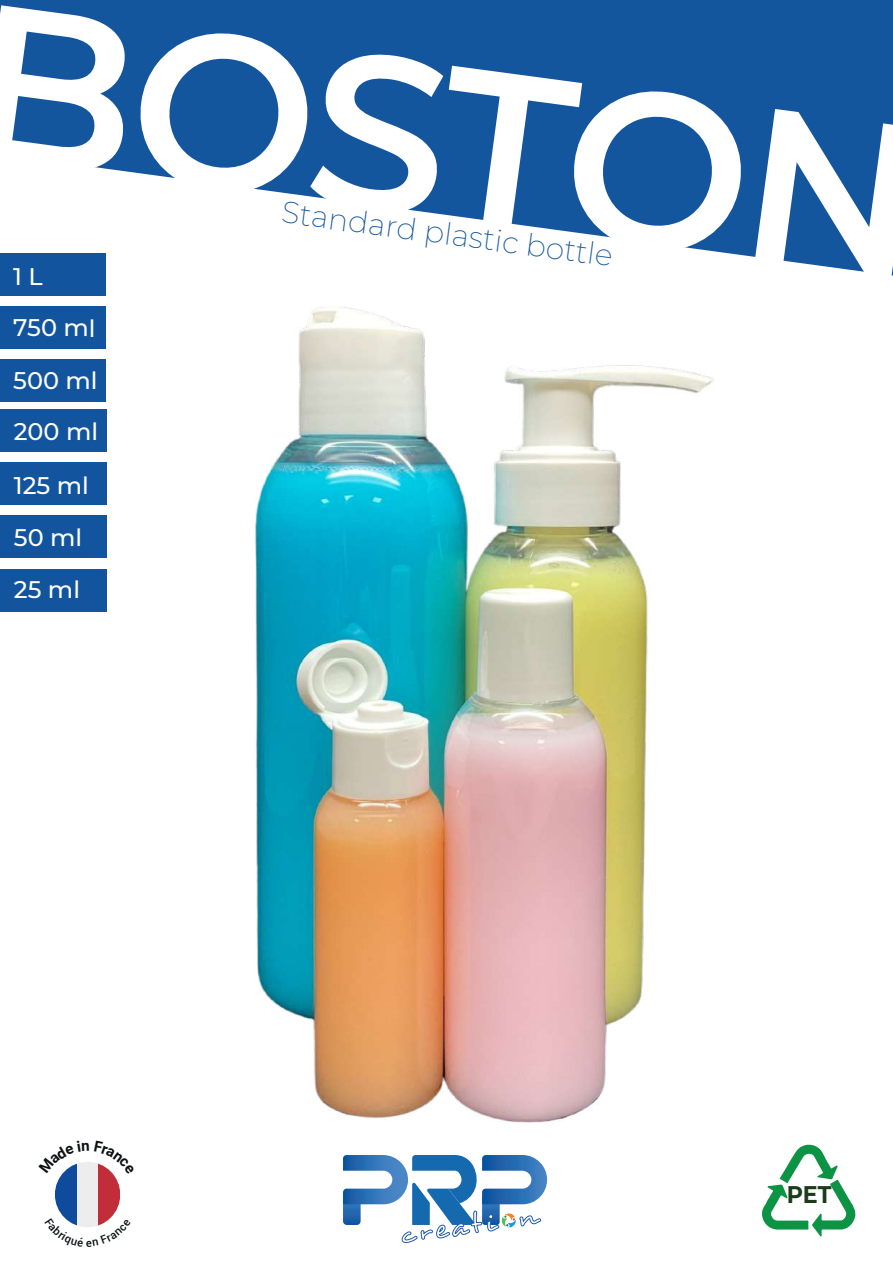
<style>
.page{position:relative;width:893px;height:1263px;background:#fff}
.page>*{position:absolute;margin:0;border:0;box-sizing:border-box;transform-origin:0 0}
.t1{font:600 221.1px "Montserrat";color:#fff}
.t2{font:200 30px "Montserrat";color:#14569e}
.t3{font:500 24px/52.1px "Montserrat";letter-spacing:-.005em;color:#fff}
.t4{font:700 24px "Montserrat";color:#1c3b19;scale:.93 1}
</style>
<div class="page">
<svg style="left:0;top:0;width:893px;height:276px;fill:#14569e"></svg>
<div style="left:0;top:409px;width:106px;height:42px;background:#12559e"></div>
<div style="left:0;top:463px;width:106px;height:42px;background:#12559e"></div>
<div style="left:0;top:516px;width:106px;height:42px;background:#12559e"></div>
<div style="left:0;top:569px;width:106px;height:42px;background:#12559e"></div>
<svg style="left:343px;top:1177px;width:204px;height:66px"></svg>
<div style="left:55px;top:1162px;width:22px;height:65px;background:#0f4b9d"></div>
<div style="left:77px;top:1162px;width:21px;height:65px;background:#ecedec"></div>
<div style="left:98px;top:1162px;width:22px;height:65px;background:#c12d38"></div>
<svg style="left:762px;top:1177px;width:94px;height:59px"></svg>
<img style="left:34px;top:270px;width:834px;height:907px">
<div style="left:0;top:253px;width:106px;height:42px;background:#12559e"></div>
<div style="left:0;top:307px;width:106px;height:42px;background:#12559e"></div>
<div style="left:0;top:360px;width:106px;height:42px;background:#12559e"></div>
<svg style="left:55px;top:1218px;width:65px;height:9px"></svg>
<svg style="left:39px;top:1140px;width:96px;height:34px"></svg>
<h1 class="t1" style="left:-7px;top:-80px;width:961px;rotate:8deg">BOSTON</h1>
<p class="t2" style="left:285px;top:191px;width:335px;rotate:8deg">Standard plastic bottle</p>
<p class="t3" style="left:13px;top:249px;width:86px">1 L<br>750 ml<br>500 ml</p>
<p class="t3" style="left:14px;top:404px;width:86px">200 ml</p>
<p class="t3" style="left:14px;top:458px;width:77px">125 ml<br>50 ml<br>25 ml</p>
<p class="t4" style="left:787px;top:1177px;width:50px">PET</p>
</div>
